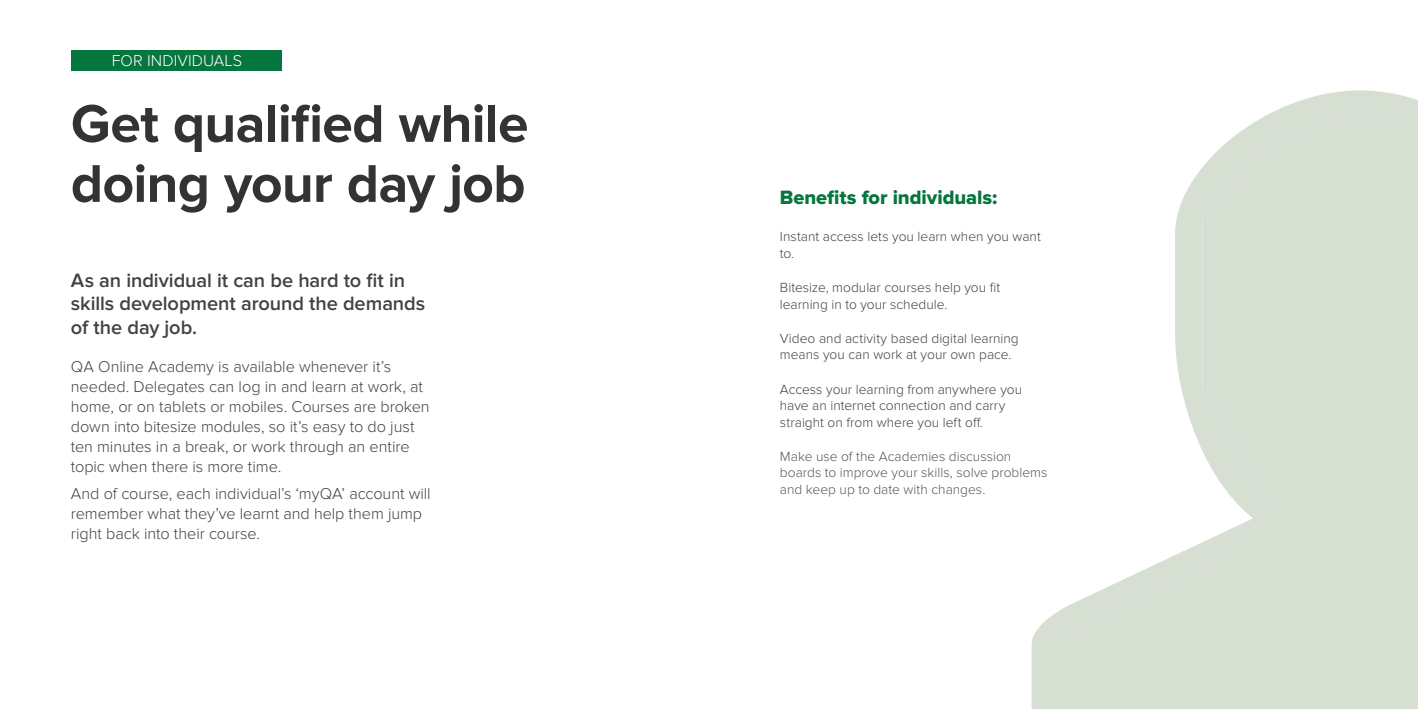
<style>
.page{position:relative;width:1418px;height:709px;background:#fff}
.page>*{position:absolute;margin:0;border:0;box-sizing:border-box;transform-origin:0 0}
.t1{font:700 55px/60px "Proxima Nova";letter-spacing:-.015em;color:#333332}
.t2{font:600 20px/23.8px "Proxima Nova";letter-spacing:-.005em;color:#424241}
.t3{font:20px "Proxima Nova Extrabld";color:#05763d}
.t4{font:300 16.25px/20px "Proxima Nova";letter-spacing:-.005em;color:#424241}
.t5{font:300 16.25px "Proxima Nova";letter-spacing:.005em;color:#fff}
.t6{font:300 13.75px/16.5px "Proxima Nova";color:#424241}
.t7{font:300 13.75px/16.5px "Proxima Nova";color:#575756}
</style>
<div class="page">
<svg style="left:1031px;top:90px;width:386px;height:619px"></svg>
<svg style="left:1054px;top:109px;width:363px;height:600px;fill:#d6dfd2"></svg>
<div style="left:71px;top:50px;width:211px;height:21px;background:#05763d"></div>
<p class="t5" style="left:112px;top:51px;width:132px">FOR INDIVIDUALS</p>
<h1 class="t1" style="left:71px;top:95px;width:459px">Get qualified while doing your day job</h1>
<p class="t2" style="left:71px;top:268px;width:356px">As an individual it can be hard to fit in skills development around the demands of the day job.</p>
<p class="t4" style="left:71px;top:357px;width:360px">QA Online Academy is available whenever it’s needed. Delegates can log in and learn at work, at home, or on tablets or mobiles. Courses are broken down into bitesize modules, so it’s easy to do just ten minutes in a break, or work through an entire topic when there is more time.</p>
<p class="t4" style="left:71px;top:484px;width:361px">And of course, each individual’s ‘myQA’ account will remember what they’ve learnt and help them jump right back into their course.</p>
<p class="t3" style="left:780px;top:185px;width:219px">Benefits for individuals:</p>
<p class="t6" style="left:780px;top:229px;width:262px">Instant access lets you learn when you want to.</p>
<p class="t6" style="left:780px;top:279px;width:222px">Bitesize, modular courses help you fit learning in to your schedule.</p>
<p class="t6" style="left:780px;top:330px;width:240px">Video and activity based digital learning means you can work at your own pace.</p>
<p class="t6" style="left:780px;top:381px;width:244px">Access your learning from anywhere you have an internet connection and carry straight on from where you left off.</p>
<p class="t7" style="left:780px;top:448px;width:269px">Make use of the Academies discussion boards to improve your skills, solve problems and keep up to date with changes.</p>
</div>
